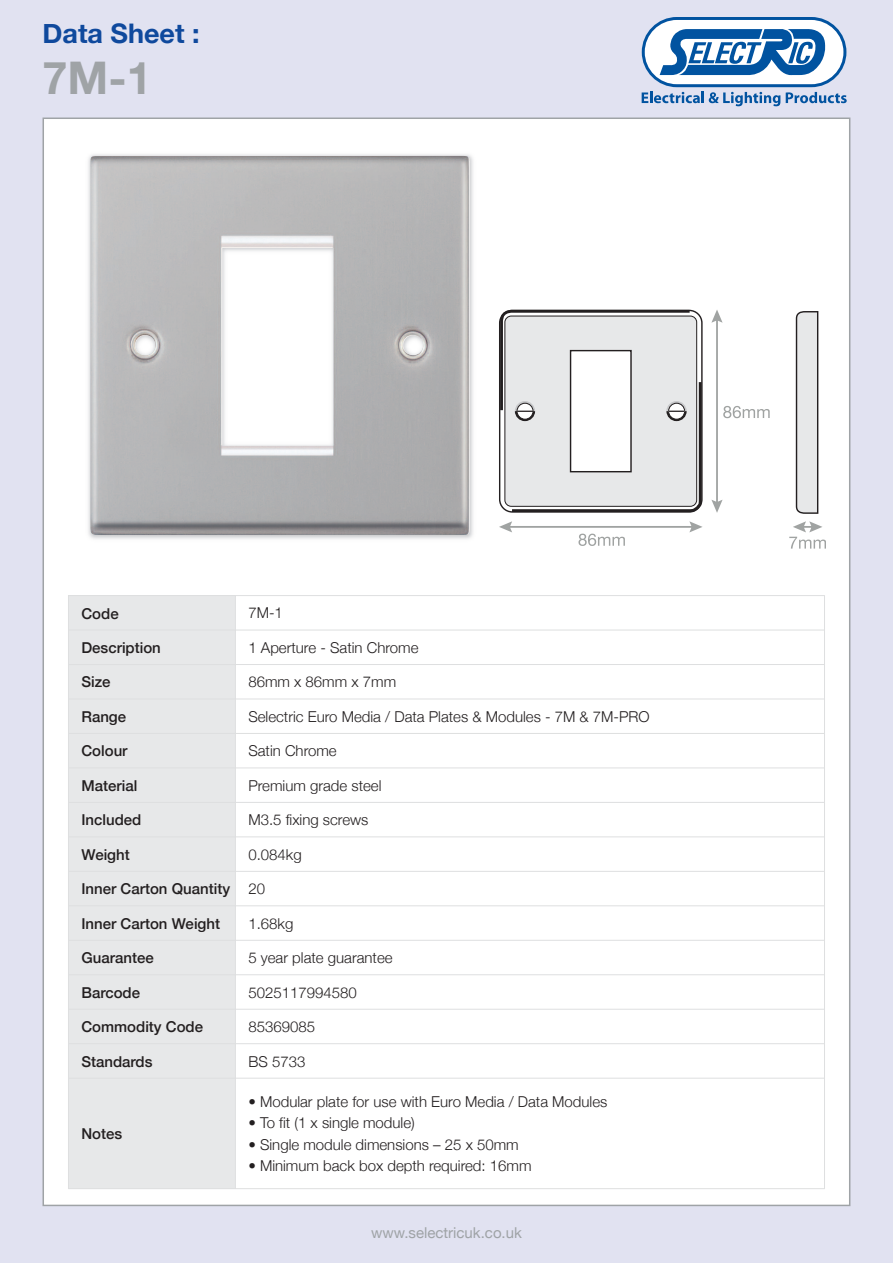
<style>
.page{position:relative;width:893px;height:1263px;background:#e1e2f1}
.page>*{position:absolute;margin:0;border:0;box-sizing:border-box;transform-origin:0 0}
.t1{font:700 45px "Helvetica Neue";color:#9fa3a6}
.t2{font:700 27px "Helvetica Neue";color:#0f499d}
.t3{font:300 15px "Helvetica Neue";color:#231f20}
.t4{font:500 15px "Helvetica Neue";color:#231f20}
.t5{font:15px "Helvetica Neue";color:#9fa3a6}
.s1{font-weight:300}
</style>
<div class="page">
<div style="left:44px;top:119px;width:805px;height:1086px;background:#fff"></div>
<svg style="left:642px;top:17px;width:205px;height:89px"></svg>
<img style="left:88px;top:154px;width:385px;height:385px">
<img style="left:90px;top:156px;width:380px;height:379px">
<div style="left:68px;top:595px;width:167px;height:35px;background:#e7e8e9"></div>
<div style="left:68px;top:630px;width:167px;height:34px;background:#e7e8e9"></div>
<div style="left:68px;top:664px;width:167px;height:35px;background:#e7e8e9"></div>
<div style="left:68px;top:699px;width:167px;height:34px;background:#e7e8e9"></div>
<div style="left:68px;top:733px;width:167px;height:35px;background:#e7e8e9"></div>
<div style="left:68px;top:768px;width:167px;height:34px;background:#e7e8e9"></div>
<div style="left:68px;top:802px;width:167px;height:35px;background:#e7e8e9"></div>
<div style="left:68px;top:837px;width:167px;height:34px;background:#e7e8e9"></div>
<div style="left:68px;top:871px;width:167px;height:35px;background:#e7e8e9"></div>
<div style="left:68px;top:906px;width:167px;height:34px;background:#e7e8e9"></div>
<div style="left:68px;top:940px;width:167px;height:35px;background:#e7e8e9"></div>
<div style="left:68px;top:975px;width:167px;height:34px;background:#e7e8e9"></div>
<div style="left:68px;top:1009px;width:167px;height:35px;background:#e7e8e9"></div>
<div style="left:68px;top:1044px;width:167px;height:34px;background:#e7e8e9"></div>
<div style="left:68px;top:1078px;width:167px;height:111px;background:#e7e8e9"></div>
<hr style="left:68px;top:595px;width:1px;height:594px;background:#dedfe0">
<hr style="left:235px;top:595px;width:1px;height:594px;background:#dedfe0">
<hr style="left:824px;top:595px;width:1px;height:594px;background:#dedfe0">
<hr style="left:68px;top:595px;width:757px;height:1px;background:#dedfe0">
<hr style="left:68px;top:630px;width:757px;height:1px;background:#dedfe0">
<hr style="left:68px;top:664px;width:757px;height:1px;background:#dedfe0">
<hr style="left:68px;top:699px;width:757px;height:1px;background:#dedfe0">
<hr style="left:68px;top:733px;width:757px;height:1px;background:#dedfe0">
<hr style="left:68px;top:768px;width:757px;height:1px;background:#dedfe0">
<hr style="left:68px;top:802px;width:757px;height:1px;background:#dedfe0">
<hr style="left:68px;top:837px;width:757px;height:1px;background:#dedfe0">
<hr style="left:68px;top:871px;width:757px;height:1px;background:#dedfe0">
<hr style="left:68px;top:905px;width:757px;height:1px;background:#dedfe0">
<hr style="left:68px;top:940px;width:757px;height:1px;background:#dedfe0">
<hr style="left:68px;top:974px;width:757px;height:1px;background:#dedfe0">
<hr style="left:68px;top:1009px;width:757px;height:1px;background:#dedfe0">
<hr style="left:68px;top:1043px;width:757px;height:1px;background:#dedfe0">
<hr style="left:68px;top:1078px;width:757px;height:1px;background:#dedfe0">
<hr style="left:68px;top:1188px;width:757px;height:1px;background:#dedfe0">
<svg style="left:711px;top:310px;width:59px;height:203px"></svg>
<svg style="left:499px;top:521px;width:204px;height:25px"></svg>
<svg style="left:499px;top:309px;width:204px;height:204px;background:#d6d6d7"></svg>
<div style="left:571px;top:351px;width:60px;height:121px;background:#fff"></div>
<div style="left:570px;top:350px;width:62px;height:122px;border:1px solid #231f20"></div>
<svg style="left:789px;top:521px;width:37px;height:28px"></svg>
<svg style="left:795px;top:311px;width:24px;height:203px;background:#cfcfd0"></svg>
<h2 class="t2" style="left:43px;top:17px;width:159px">Data Sheet :</h2>
<h1 class="t1" style="left:43px;top:50px;width:111px">7M-1</h1>
<p class="t4" style="left:81px;top:604px;width:39px">Code</p>
<p class="t3" style="left:248px;top:604px;width:36px">7M-1</p>
<p class="t4" style="left:81px;top:638px;width:81px">Description</p>
<p class="t3" style="left:248px;top:638px;width:172px">1 Aperture - Satin Chrome</p>
<p class="t4" style="left:81px;top:673px;width:31px">Size</p>
<p class="t3" style="left:248px;top:673px;width:149px">86mm x 86mm x 7mm</p>
<p class="t4" style="left:81px;top:707px;width:46px">Range</p>
<p class="t3" style="left:248px;top:707px;width:403px">Selectric Euro Media / Data Plates &amp; Modules - 7M &amp; 7M-PRO</p>
<p class="t4" style="left:81px;top:742px;width:48px">Colour</p>
<p class="t3" style="left:248px;top:742px;width:90px">Satin Chrome</p>
<p class="t4" style="left:81px;top:776px;width:57px">Material</p>
<p class="t3" style="left:248px;top:776px;width:135px">Premium grade steel</p>
<p class="t4" style="left:81px;top:811px;width:62px">Included</p>
<p class="t3" style="left:248px;top:811px;width:122px">M3.5 fixing screws</p>
<p class="t4" style="left:81px;top:845px;width:50px">Weight</p>
<p class="t3" style="left:248px;top:845px;width:55px">0.084kg</p>
<p class="t4" style="left:81px;top:880px;width:185px">Inner Carton Quantity <span class="s1">20</span></p>
<p class="t4" style="left:81px;top:914px;width:140px">Inner Carton Weight</p>
<p class="t3" style="left:248px;top:914px;width:47px">1.68kg</p>
<p class="t4" style="left:81px;top:948px;width:74px">Guarantee</p>
<p class="t3" style="left:248px;top:949px;width:146px">5 year plate guarantee</p>
<p class="t4" style="left:81px;top:983px;width:60px">Barcode</p>
<p class="t3" style="left:248px;top:983px;width:110px">5025117994580</p>
<p class="t4" style="left:81px;top:1017px;width:123px">Commodity Code</p>
<p class="t3" style="left:248px;top:1017px;width:68px">85369085</p>
<p class="t4" style="left:81px;top:1052px;width:73px">Standards</p>
<p class="t3" style="left:248px;top:1052px;width:58px">BS 5733</p>
<p class="t4" style="left:81px;top:1124px;width:42px">Notes</p>
<p class="t3" style="left:248px;top:1093px;width:360px">• Modular plate for use with Euro Media / Data Modules</p>
<p class="t3" style="left:248px;top:1114px;width:168px">• To fit (1 x single module)</p>
<p class="t3" style="left:248px;top:1135px;width:272px">• Single module dimensions – 25 x 50mm</p>
<p class="t3" style="left:248px;top:1156px;width:285px">• Minimum back box depth required: 16mm</p>
<p class="t5" style="left:371px;top:1224px;width:152px">www.selectricuk.co.uk</p>
</div>
